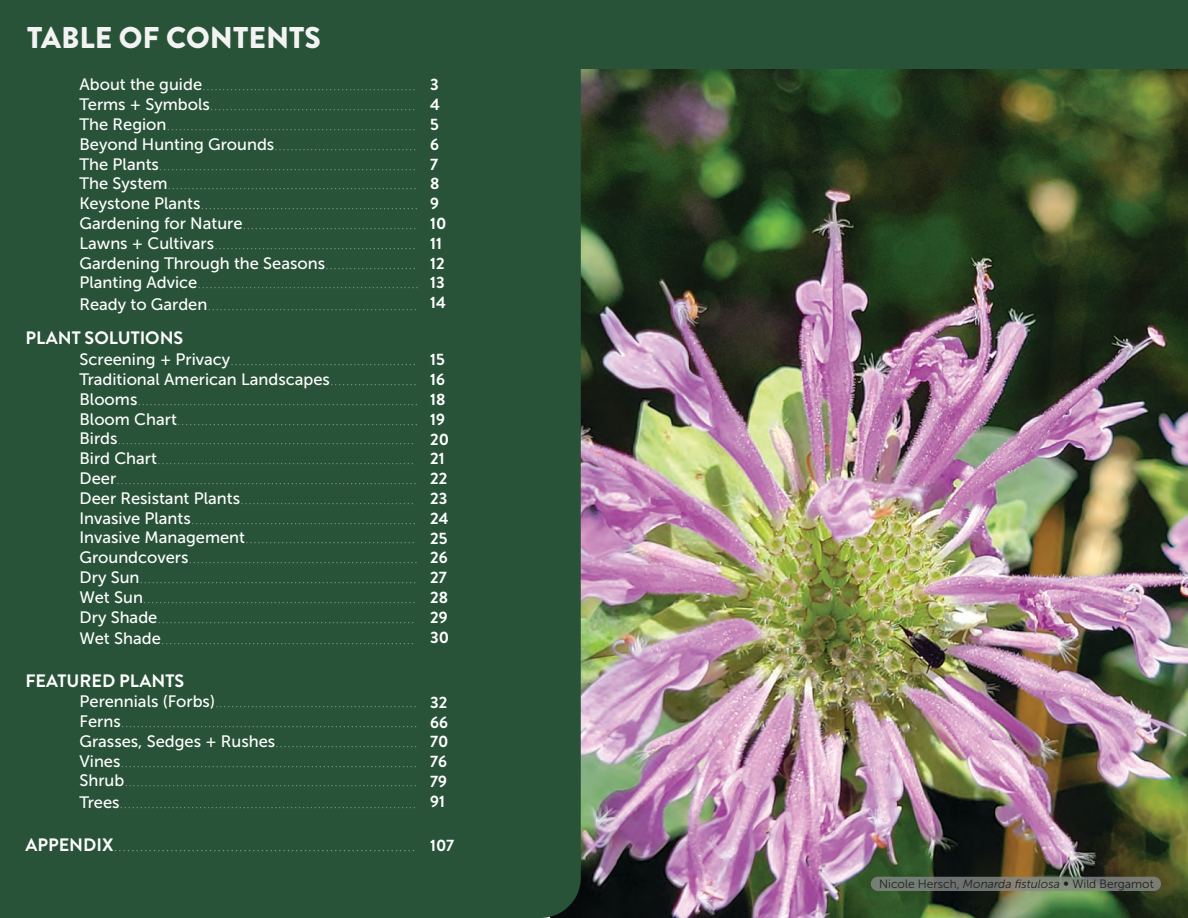
<style>
.page{position:relative;width:1188px;height:918px;background:#fff}
.page>*{position:absolute;margin:0;border:0;box-sizing:border-box;transform-origin:0 0}
.t1{font:900 30px "Brandon Grotesque";color:#f3f3f3}
.t2{font:100 18px "Brandon Grotesque";color:#fff}
.t3{font:700 18px "Brandon Grotesque";color:#fff}
.t4{font:100 16.5px "Brandon Grotesque";color:#fff}
.t5{font:16.5px "Museo Sans 500";color:#fff}
.t6{font:700 16.5px "Brandon Grotesque";color:#fff}
.t7{font:12px "Museo Sans 300";color:#231f20}
.s1{font-family:"Museo Sans 500";font-weight:400}
.s2{font-family:"Brandon Grotesque";font-weight:100}
.s3{font-weight:700}
.s4{font-style:italic}
.s5{font-size:15px}
</style>
<div class="page">
<img style="left:581px;top:68px;width:607px;height:850px">
<div style="left:0;top:0;width:581px;height:918px;background:#295338"></div>
<div style="left:531px;top:0;width:657px;height:68px;background:#295338"></div>
<div style="left:0;top:891px;width:539px;height:27px;background:#295338"></div>
<svg style="left:871px;top:877px;width:290px;height:14px;background:#777d74"></svg>
<p class="t1" style="left:27px;top:16px;width:295px">TABLE OF CONTENTS</p>
<p class="t4" style="left:80px;top:74px;width:338px"><span class="s1">About the guide</span>......................................................</p>
<p class="t4" style="left:80px;top:93px;width:338px"><span class="s1">Terms + Symbols</span>....................................................</p>
<p class="t4" style="left:80px;top:113px;width:338px"><span class="s1">The Region</span>...............................................................</p>
<p class="t4" style="left:80px;top:133px;width:339px"><span class="s1">Beyond Hunting Grounds</span>....................................</p>
<p class="t4" style="left:80px;top:153px;width:338px"><span class="s1">The Plants</span>.................................................................</p>
<p class="t4" style="left:80px;top:173px;width:339px"><span class="s1">The System</span>...............................................................</p>
<p class="t4" style="left:80px;top:192px;width:340px"><span class="s1">Keystone Plants</span>.......................................................</p>
<p class="t4" style="left:80px;top:212px;width:339px"><span class="s1">Gardening for Nature</span>............................................</p>
<p class="t4" style="left:80px;top:232px;width:338px"><span class="s1">Lawns + Cultivars</span>...................................................</p>
<p class="t5" style="left:80px;top:254px;width:338px">Gardening Through the Seasons<span class="s2">.......................</span></p>
<p class="t4" style="left:80px;top:272px;width:341px"><span class="s1">Planting Advice</span>........................................................</p>
<p class="t4" style="left:80px;top:293px;width:339px"><span class="s1">Ready to Garden</span>.....................................................</p>
<p class="t3" style="left:26px;top:325px;width:159px">PLANT SOLUTIONS</p>
<p class="t4" style="left:80px;top:348px;width:338px"><span class="s1">Screening + Privacy</span>...............................................</p>
<p class="t5" style="left:80px;top:370px;width:339px">Traditional American Landscapes<span class="s2">......................</span></p>
<p class="t4" style="left:80px;top:388px;width:341px"><span class="s1">Blooms</span>.......................................................................</p>
<p class="t4" style="left:80px;top:408px;width:340px"><span class="s1">Bloom Chart</span>.............................................................</p>
<p class="t4" style="left:80px;top:428px;width:337px"><span class="s1">Birds</span>...........................................................................</p>
<p class="t4" style="left:80px;top:447px;width:336px"><span class="s1">Bird Chart</span>.................................................................</p>
<p class="t4" style="left:80px;top:467px;width:339px"><span class="s1">Deer</span>............................................................................</p>
<p class="t4" style="left:80px;top:487px;width:336px"><span class="s1">Deer Resistant Plants</span>............................................</p>
<p class="t4" style="left:80px;top:507px;width:338px"><span class="s1">Invasive Plants</span>.........................................................</p>
<p class="t4" style="left:80px;top:527px;width:337px"><span class="s1">Invasive Management</span>...........................................</p>
<p class="t4" style="left:80px;top:546px;width:340px"><span class="s1">Groundcovers</span>..........................................................</p>
<p class="t4" style="left:80px;top:566px;width:339px"><span class="s1">Dry Sun</span>......................................................................</p>
<p class="t4" style="left:80px;top:586px;width:338px"><span class="s1">Wet Sun</span>.....................................................................</p>
<p class="t4" style="left:80px;top:606px;width:337px"><span class="s1">Dry Shade</span>.................................................................</p>
<p class="t4" style="left:80px;top:627px;width:336px"><span class="s1">Wet Shade</span>................................................................</p>
<p class="t3" style="left:26px;top:669px;width:160px">FEATURED PLANTS</p>
<p class="t4" style="left:80px;top:690px;width:339px"><span class="s1">Perennials (Forbs)</span>...................................................</p>
<p class="t4" style="left:80px;top:710px;width:340px"><span class="s1">Ferns</span>...........................................................................</p>
<p class="t4" style="left:80px;top:730px;width:340px"><span class="s1">Grasses, Sedges + Rushes</span>....................................</p>
<p class="t4" style="left:80px;top:750px;width:340px"><span class="s1">Vines</span>...........................................................................</p>
<p class="t4" style="left:80px;top:770px;width:339px"><span class="s1">Shrub</span>..........................................................................</p>
<p class="t4" style="left:80px;top:791px;width:339px"><span class="s1">Trees</span>...........................................................................</p>
<p class="t2" style="left:26px;top:833px;width:392px"><span class="s3">APPENDIX</span>......................................................................</p>
<p class="t6" style="left:430px;top:73px;width:10px">3</p>
<p class="t6" style="left:430px;top:93px;width:11px">4</p>
<p class="t6" style="left:430px;top:113px;width:10px">5</p>
<p class="t6" style="left:430px;top:133px;width:10px">6</p>
<p class="t6" style="left:430px;top:152px;width:9px">7</p>
<p class="t6" style="left:430px;top:172px;width:11px">8</p>
<p class="t6" style="left:430px;top:192px;width:10px">9</p>
<p class="t6" style="left:430px;top:212px;width:18px">10</p>
<p class="t6" style="left:430px;top:232px;width:13px">11</p>
<p class="t6" style="left:430px;top:251px;width:16px">12</p>
<p class="t6" style="left:430px;top:271px;width:16px">13</p>
<p class="t6" style="left:430px;top:291px;width:17px">14</p>
<p class="t6" style="left:430px;top:348px;width:16px">15</p>
<p class="t6" style="left:430px;top:368px;width:16px">16</p>
<p class="t6" style="left:430px;top:388px;width:17px">18</p>
<p class="t6" style="left:430px;top:408px;width:16px">19</p>
<p class="t6" style="left:430px;top:427px;width:20px">20</p>
<p class="t6" style="left:430px;top:447px;width:16px">21</p>
<p class="t6" style="left:430px;top:467px;width:19px">22</p>
<p class="t6" style="left:430px;top:487px;width:19px">23</p>
<p class="t6" style="left:430px;top:507px;width:20px">24</p>
<p class="t6" style="left:430px;top:526px;width:19px">25</p>
<p class="t6" style="left:430px;top:546px;width:19px">26</p>
<p class="t6" style="left:430px;top:566px;width:18px">27</p>
<p class="t6" style="left:430px;top:586px;width:19px">28</p>
<p class="t6" style="left:430px;top:606px;width:19px">29</p>
<p class="t6" style="left:430px;top:625px;width:20px">30</p>
<p class="t6" style="left:430px;top:691px;width:19px">32</p>
<p class="t6" style="left:430px;top:710px;width:19px">66</p>
<p class="t6" style="left:430px;top:730px;width:20px">70</p>
<p class="t6" style="left:430px;top:750px;width:18px">76</p>
<p class="t6" style="left:430px;top:770px;width:18px">79</p>
<p class="t6" style="left:430px;top:790px;width:16px">91</p>
<p class="t6" style="left:430px;top:833px;width:26px">107</p>
<p class="t7" style="left:879px;top:878px;width:276px">Nicole Hersch, <span class="s4">Monarda fistulosa</span> <span class="s5">•</span> Wild Bergamot</p>
</div>
